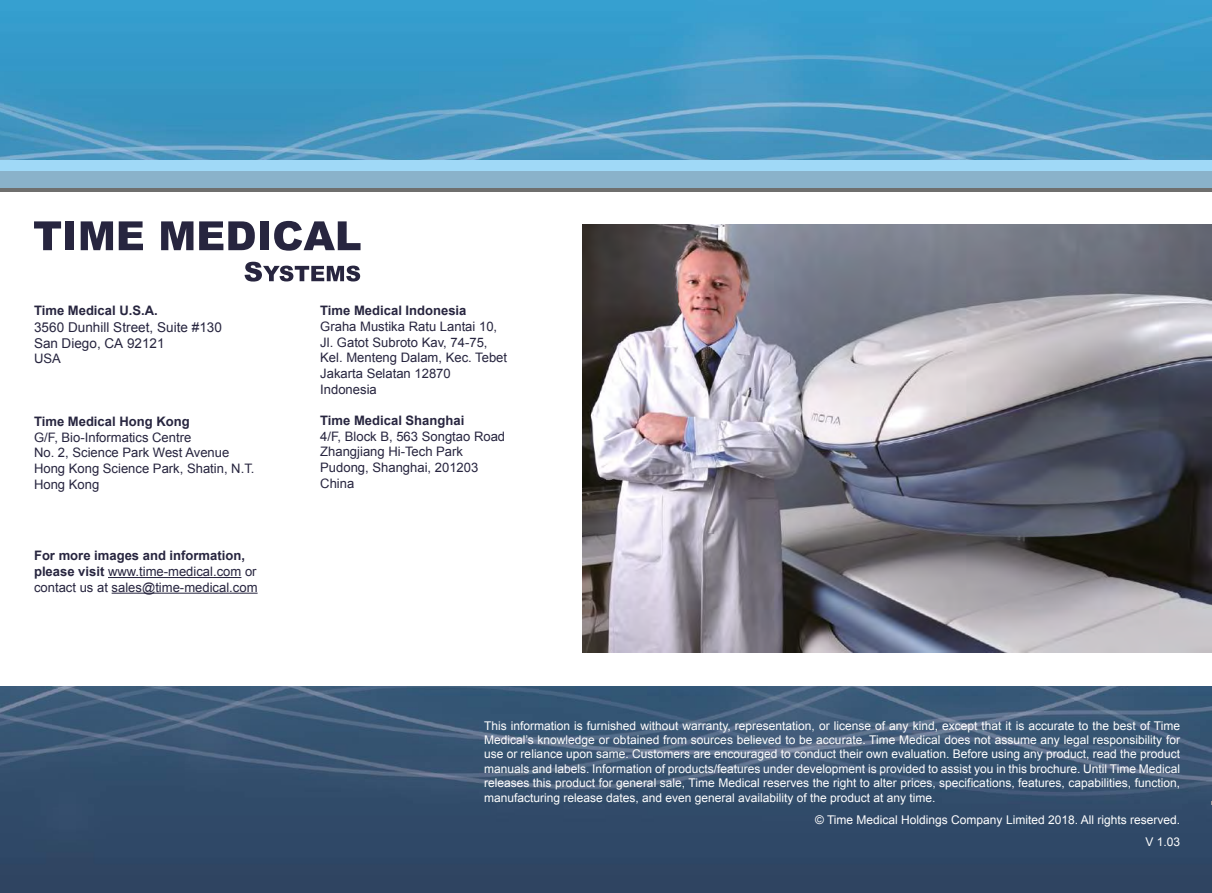
<style>
.page{position:relative;width:1212px;height:893px;background:#fff}
.page>*{position:absolute;margin:0;border:0;box-sizing:border-box;transform-origin:0 0}
.t1{font:13.5px/16.2px "Arial";color:#27253f}
.t2{font:13.05px/15.6px "Arial";color:#27253f}
.t3{font:700 13.05px "Arial";color:#27253f}
.t4{font:12px/14.4px "Arial";color:#fff;text-align:justify}
.s1{font-weight:700}
</style>
<div class="page">
<img style="left:0;top:0;width:1212px;height:893px">
<div style="left:0;top:185px;width:1211px;height:501px;background:#fff"></div>
<svg style="left:34px;top:221px;width:27px;height:29px"></svg>
<div style="left:65px;top:221px;width:9px;height:29px;background:#27253f"></div>
<svg style="left:81px;top:221px;width:32px;height:29px"></svg>
<svg style="left:119px;top:221px;width:24px;height:29px"></svg>
<svg style="left:161px;top:221px;width:32px;height:29px"></svg>
<svg style="left:199px;top:221px;width:56px;height:29px"></svg>
<div style="left:260px;top:221px;width:9px;height:29px;background:#27253f"></div>
<svg style="left:274px;top:221px;width:86px;height:30px"></svg>
<svg style="left:245px;top:262px;width:115px;height:20px"></svg>
<img style="left:582px;top:225px;width:629px;height:427px">
<svg style="left:0;top:187px;width:1211px;height:5px;background:#747c80"></svg>
<div style="left:0;top:170px;width:1211px;height:17px;background:#8ab2ca"></div>
<div style="left:0;top:160px;width:1211px;height:10px;background:#a0d9f7"></div>
<hr style="left:108px;top:577px;width:133px;height:1px;background:#27253f">
<hr style="left:112px;top:593px;width:146px;height:1px;background:#27253f">
<p class="t3" style="left:34px;top:302px;width:125px">Time Medical U.S.A.</p>
<p class="t1" style="left:34px;top:319px;width:189px">3560 Dunhill Street, Suite #130<br>San Diego, CA 92121</p>
<p class="t2" style="left:34px;top:351px;width:28px">USA</p>
<p class="t3" style="left:34px;top:413px;width:157px">Time Medical Hong Kong</p>
<p class="t2" style="left:34px;top:429px;width:222px">G/F, Bio-Informatics Centre<br>No. 2, Science Park West Avenue<br>Hong Kong Science Park, Shatin, N.T.<br>Hong Kong</p>
<p class="t2" style="left:34px;top:548px;width:225px"><span class="s1">For more images and information, please visit</span> www.time-medical.com or contact us at sales@time-medical.com</p>
<p class="t3" style="left:320px;top:302px;width:148px">Time Medical Indonesia</p>
<p class="t2" style="left:320px;top:319px;width:188px">Graha Mustika Ratu Lantai 10,<br>Jl. Gatot Subroto Kav, 74-75,<br>Kel. Menteng Dalam, Kec. Tebet<br>Jakarta Selatan 12870<br>Indonesia</p>
<p class="t3" style="left:320px;top:412px;width:146px">Time Medical Shanghai</p>
<p class="t2" style="left:320px;top:428px;width:186px">4/F, Block B, 563 Songtao Road<br>Zhangjiang Hi-Tech Park<br>Pudong, Shanghai, 201203<br>China</p>
<p class="t4" style="left:484px;top:718px;width:698px">This information is furnished without warranty, representation, or license of any kind, except that it is accurate to the best of Time Medical’s knowledge or obtained from sources believed to be accurate. Time Medical does not assume any legal responsibility for use or reliance upon same. Customers are encouraged to conduct their own evaluation. Before using any product, read the product manuals and labels. Information of products/features under development is provided to assist you in this brochure. Until Time Medical releases this product for general sale, Time Medical reserves the right to alter prices, specifications, features, capabilities, function, manufacturing release dates, and even general availability of the product at any time.</p>
<p class="t4" style="left:815px;top:808px;width:367px;line-height:22.4px;text-align:right">© Time Medical Holdings Company Limited 2018. All rights reserved.<br>V 1.03</p>
</div>
